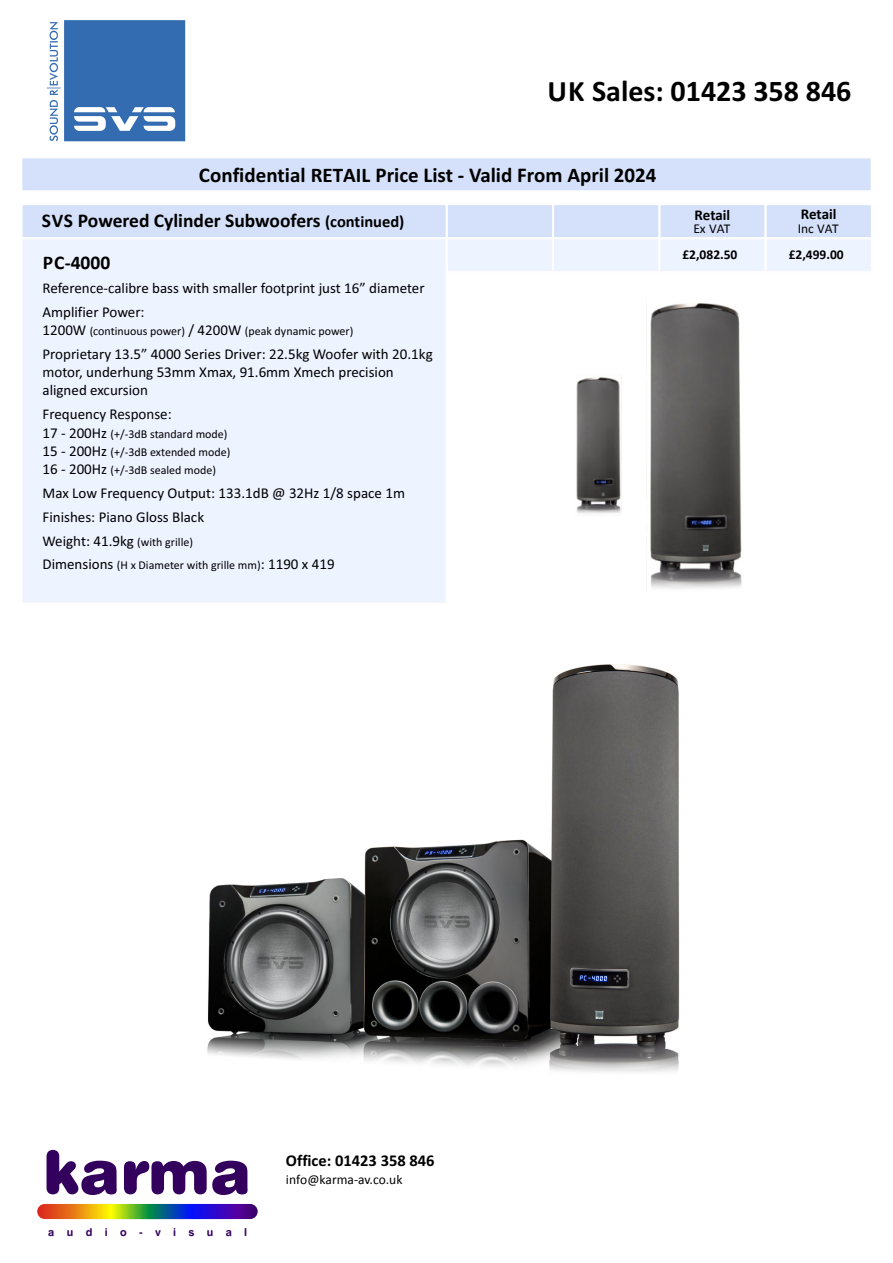
<style>
.page{position:relative;width:893px;height:1263px;background:#fff}
.page>*{position:absolute;margin:0;border:0;box-sizing:border-box;transform-origin:0 0}
.t1{font:60.3px "Swiss 721 BT Black Rounded";color:#34005e}
.t2{font:700 30px "Calibri";color:#000}
.t3{font:700 21px "Calibri";color:#000}
.t4{font:700 19.5px "Calibri";color:#000}
.t5{font:700 19.5px "Calibri";color:#000}
.t6{font:700 16.5px "Calibri";color:#000}
.t7{font:15px/23.9px "Calibri";color:#000}
.t8{font:700 15px "Calibri";letter-spacing:-.005em;color:#000}
.t9{font:13.5px "Calibri";color:#000}
.t10{font:700 13.5px "Calibri";color:#000}
.t11{font:12px "Calibri";color:#000}
.t12{font:10.95px "Swiss 721 BT Bold Rounded";letter-spacing:1.135em;color:#34005e}
.s1{font-style:inherit}
.s2{font-size:16.5px}
.s3{font-size:15px}
.s4{font-size:12px}
</style>
<div class="page">
<div style="left:658px;top:237px;width:109px;height:36px;background:#edf3ff;border:2px solid #fefefe"></div>
<div style="left:552px;top:237px;width:108px;height:36px;background:#edf3ff;border:2px solid #fefefe"></div>
<div style="left:446px;top:237px;width:108px;height:36px;background:#edf3ff;border:2px solid #fefefe"></div>
<div style="left:764px;top:237px;width:109px;height:36px;background:#edf3ff;border:2px solid #fefefe"></div>
<div style="left:658px;top:203px;width:109px;height:36px;background:#d5e1fa;border:2px solid #fefefe"></div>
<div style="left:552px;top:203px;width:108px;height:36px;background:#d5e1fa;border:2px solid #fefefe"></div>
<div style="left:446px;top:203px;width:108px;height:36px;background:#d5e1fa;border:2px solid #fefefe"></div>
<div style="left:764px;top:203px;width:109px;height:36px;background:#d5e1fa;border:2px solid #fefefe"></div>
<div style="left:20px;top:203px;width:428px;height:36px;background:#d5e1fa;border:2px solid #fefefe"></div>
<svg style="left:47px;top:20px;width:138px;height:121px"></svg>
<div style="left:20px;top:237px;width:428px;height:368px;background:#edf3ff;border:2px solid #fefefe"></div>
<img style="left:576px;top:303px;width:166px;height:286px">
<div style="left:20px;top:156px;width:853px;height:36px;background:#d5e1fa;border:2px solid #fefefe"></div>
<svg style="left:37px;top:1204px;width:221px;height:15px;background:#756365"></svg>
<img style="left:207px;top:664px;width:473px;height:408px">
<h2 class="t2" style="left:547px;top:78px;width:305px"><span class="s1">UK</span> Sales: 01423 358 846</h2>
<h3 class="t3" style="left:199px;top:167px;width:459px">Confidential RETAIL Price List - Valid From April 2024</h3>
<h3 class="t4" style="left:42px;top:213px;width:364px"><span class="s1">SVS</span> P<span class="s1">ower</span>ed Cylinder Sub<span class="s1">woofer</span>s <span class="s2">(continued)</span></h3>
<h3 class="t5" style="left:43px;top:251px;width:69px">PC-4000</h3>
<p class="t7" style="left:43px;top:275px;width:384px">Reference-calibre bass with smaller footprint just 16” diameter</p>
<p class="t11" style="left:43px;top:324px;width:312px"><span class="s3">1200W</span> (continuous power) <span class="s3">/ 4200W</span> (peak dynamic power)</p>
<p class="t7" style="left:43px;top:301px;width:104px">Amplifier Power:</p>
<p class="t7" style="left:43px;top:344px;width:392px;line-height:18.3px">Proprietary 13.5” 4000 Series Driver: 22.5kg Woofer with 20.1kg motor, underhung 53mm Xmax, 91.6mm Xmech precision aligned excursion</p>
<p class="t7" style="left:43px;top:402px;width:131px">Frequency Response:</p>
<p class="t11" style="left:43px;top:429px;width:186px"><span class="s3">17 - 200Hz</span> (+/-3dB standard mode)</p>
<p class="t11" style="left:43px;top:447px;width:189px"><span class="s3">15 - 200Hz</span> (+/-3dB extended mode)</p>
<p class="t7" style="left:43px;top:480px;width:364px">Max Low Frequency Output: 133.1dB @ 32Hz 1/8 space 1m<br>Finishes: Piano Gloss Black<br>Weight: 41.9kg <span class="s4">(with grille)</span></p>
<p class="t11" style="left:43px;top:465px;width:175px"><span class="s3">16 - 200Hz</span> (+/-3dB sealed mode)</p>
<p class="t11" style="left:43px;top:560px;width:294px"><span class="s3">Dimensions</span> (H x Diameter with grille mm)<span class="s3">: 1190 x 419</span></p>
<p class="t8" style="left:695px;top:205px;width:37px">Retail</p>
<p class="t9" style="left:693px;top:223px;width:39px">Ex VAT</p>
<p class="t8" style="left:801px;top:205px;width:37px">Retail</p>
<p class="t9" style="left:798px;top:223px;width:42px">Inc VAT</p>
<p class="t10" style="left:682px;top:245px;width:56px">£2,082.50</p>
<p class="t10" style="left:789px;top:245px;width:56px">£2,499.00</p>
<h1 class="t1" style="left:43px;top:1148px;width:210px">karma</h1>
<p class="t12" style="left:48px;top:1228px;width:201px">audio-visual</p>
<p class="t6" style="left:286px;top:1154px;width:150px">Office: 01423 358 846</p>
<p class="t9" style="left:286px;top:1171px;width:118px">info@karma-av.co.uk</p>
</div>
